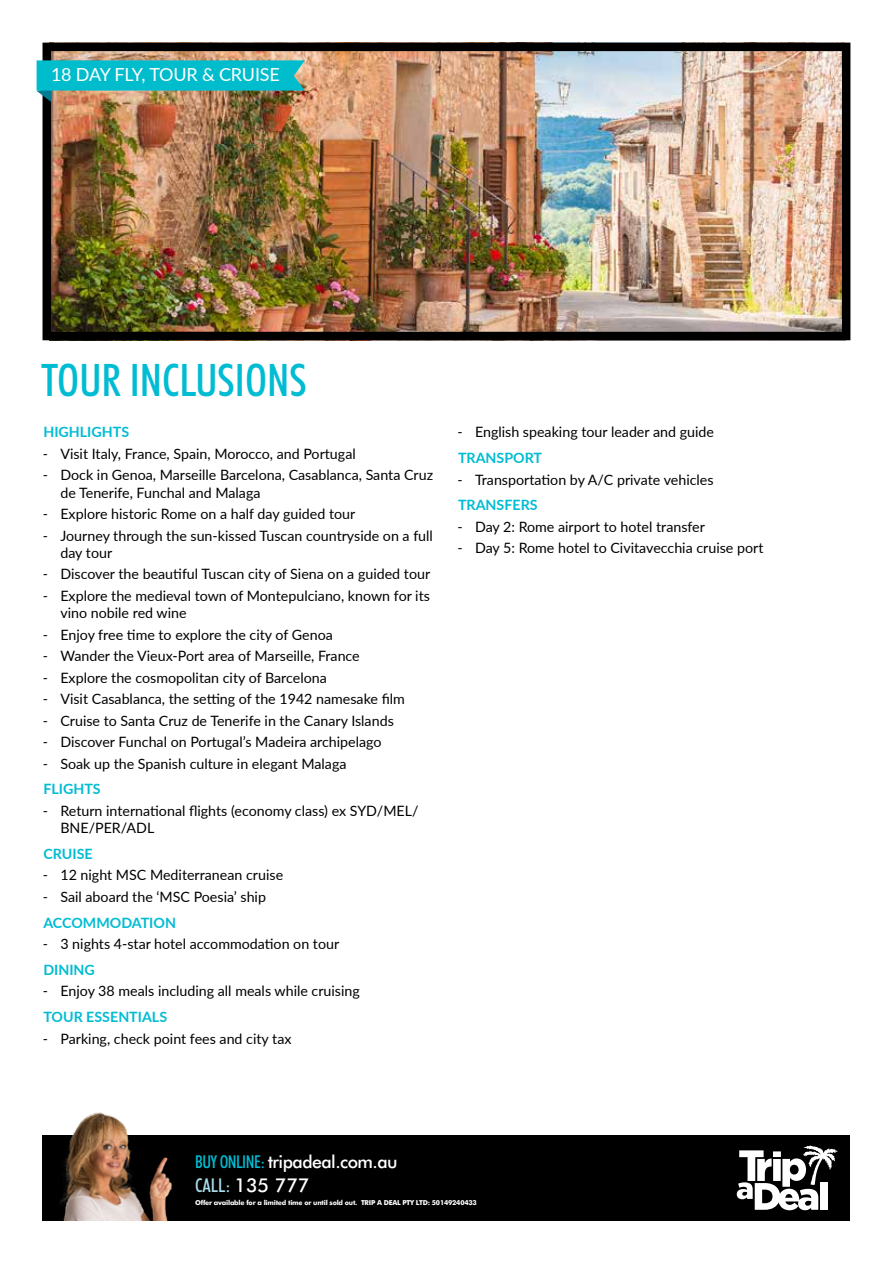
<style>
.page{position:relative;width:893px;height:1263px;background:#fff}
.page>*{position:absolute;margin:0;border:0;box-sizing:border-box;transform-origin:0 0}
.t1{font:500 condensed 45px "Futura BT";color:#00bcd3}
.t2{font:500 19.05px "Futura BT";color:#fff}
.t3{font:18px "Lato";letter-spacing:-.01em;color:#fff}
.t4{font:500 17.7px "Futura BT";letter-spacing:-.03em;color:#fff}
.t5{font:14.25px/25.8px "Lato";color:#000}
.t6{font:700 14.25px "Lato";color:#00bcd3}
.t7{font:700 6.75px "Futura BT";letter-spacing:-.03em;color:#fff}
.s1{font-family:"Roboto"}
.s2{font-weight:700;color:#00bcd3}
.s3{font-stretch:condensed;color:#00bcd3}
.s4{font-stretch:condensed;color:#a7dde9}
</style>
<div class="page">
<div style="left:43px;top:1135px;width:807px;height:85px;background:#000"></div>
<img style="left:60px;top:1112px;width:113px;height:108px">
<svg style="left:737px;top:1145px;width:101px;height:65px"></svg>
<img style="left:53px;top:53px;width:787px;height:277px">
<div style="left:43px;top:43px;width:807px;height:297px;border:9px solid #000"></div>
<img style="left:37px;top:60px;width:268px;height:42px">
<p class="t3" style="left:51px;top:62px;width:230px">18 DAY FLY, TOUR &amp; CRUISE</p>
<h1 class="t1" style="left:41px;top:353px;width:267px">TOUR INCLUSIONS</h1>
<p class="t6" style="left:43px;top:422px;width:87px">HIGHLIGHTS</p>
<p class="t5" style="left:43px;top:440px;width:314px"><span class="s1">-</span> Visit Italy, France, Spain, Morocco, and Portugal</p>
<p class="t5" style="left:60px;top:466px;width:374px;line-height:17.2px;text-indent:-17px"><span class="s1">-</span> Dock in Genoa, Marseille Barcelona, Casablanca, Santa Cruz de Tenerife, Funchal and Malaga</p>
<p class="t5" style="left:43px;top:500px;width:313px"><span class="s1">-</span> Explore historic Rome on a half day guided tour</p>
<p class="t5" style="left:60px;top:526px;width:374px;line-height:17.2px;text-indent:-17px"><span class="s1">-</span> Journey through the sun-kissed Tuscan countryside on a full day tour</p>
<p class="t5" style="left:43px;top:561px;width:388px"><span class="s1">-</span> Discover the beautiful Tuscan city of Siena on a guided tour</p>
<p class="t5" style="left:60px;top:586px;width:371px;line-height:17.2px;text-indent:-17px"><span class="s1">-</span> Explore the medieval town of Montepulciano, known for its vino nobile red wine</p>
<p class="t5" style="left:43px;top:621px;width:291px"><span class="s1">-</span> Enjoy free time to explore the city of Genoa</p>
<p class="t5" style="left:43px;top:642px;width:318px"><span class="s1">-</span> Wander the Vieux-Port area of Marseille, France</p>
<p class="t5" style="left:43px;top:664px;width:285px"><span class="s1">-</span> Explore the cosmopolitan city of Barcelona</p>
<p class="t5" style="left:43px;top:685px;width:363px"><span class="s1">-</span> Visit Casablanca, the setting of the 1942 namesake film</p>
<p class="t5" style="left:43px;top:707px;width:352px"><span class="s1">-</span> Cruise to Santa Cruz de Tenerife in the Canary Islands</p>
<p class="t5" style="left:43px;top:728px;width:340px"><span class="s1">-</span> Discover Funchal on Portugal’s Madeira archipelago</p>
<p class="t5" style="left:43px;top:750px;width:305px"><span class="s1">-</span> Soak up the Spanish culture in elegant Malaga<br><span class="s2">FLIGHTS</span></p>
<p class="t5" style="left:60px;top:801px;width:360px;line-height:17.2px;text-indent:-17px"><span class="s1">-</span> Return international flights (economy class) ex SYD/MEL/<br>BNE/PER/ADL</p>
<p class="t6" style="left:43px;top:843px;width:51px">CRUISE</p>
<p class="t5" style="left:43px;top:862px;width:241px"><span class="s1">-</span> 12 night MSC Mediterranean cruise</p>
<p class="t5" style="left:43px;top:883px;width:224px"><span class="s1">-</span> Sail aboard the ‘MSC Poesia’ ship<br><span class="s2">ACCOMMODATION</span></p>
<p class="t5" style="left:43px;top:930px;width:297px"><span class="s1">-</span> 3 nights 4-star hotel accommodation on tour<br><span class="s2">DINING</span></p>
<p class="t5" style="left:43px;top:978px;width:318px"><span class="s1">-</span> Enjoy 38 meals including all meals while cruising<br><span class="s2">TOUR ESSENTIALS</span></p>
<p class="t5" style="left:43px;top:1025px;width:250px"><span class="s1">-</span> Parking, check point fees and city tax</p>
<p class="t5" style="left:458px;top:419px;width:257px"><span class="s1">-</span> English speaking tour leader and guide<br><span class="s2">TRANSPORT</span></p>
<p class="t5" style="left:458px;top:466px;width:257px"><span class="s1">-</span> Transportation by A/C private vehicles<br><span class="s2">TRANSFERS</span></p>
<p class="t5" style="left:458px;top:513px;width:248px"><span class="s1">-</span> Day 2: Rome airport to hotel transfer</p>
<p class="t5" style="left:458px;top:535px;width:307px"><span class="s1">-</span> Day 5: Rome hotel to Civitavecchia cruise port</p>
<p class="t4" style="left:195px;top:1151px;width:204px"><span class="s3">BUY ONLINE:</span> tripadeal.com.au</p>
<h2 class="t2" style="left:195px;top:1173px;width:116px"><span class="s4">CALL:</span> 135 777</h2>
<p class="t7" style="left:195px;top:1199px;width:283px">Offer available for a limited time or until sold out. TRIP A DEAL PTY LTD: 50149240433</p>
</div>
